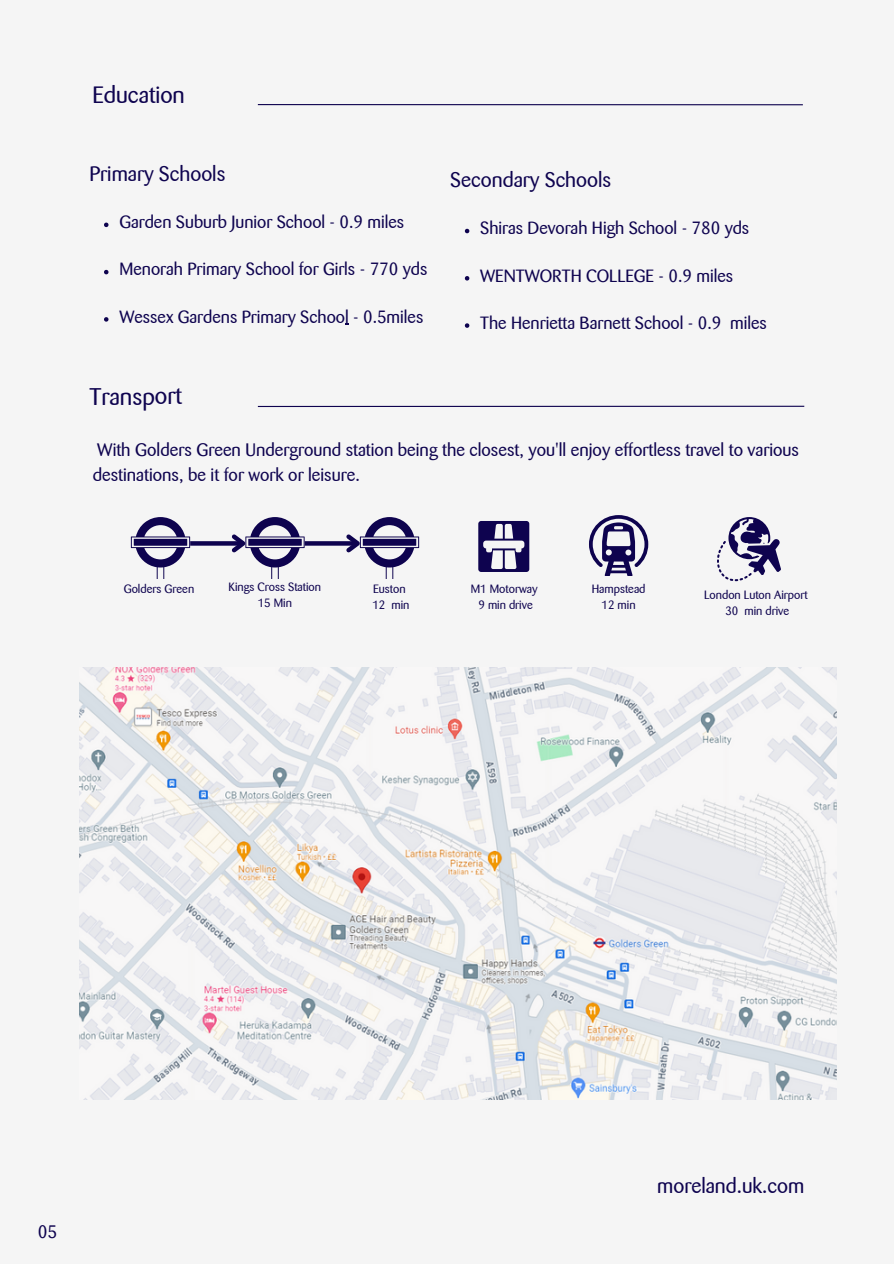
<style>
.page{position:relative;width:894px;height:1264px;background:#fff}
.page>*{position:absolute;margin:0;border:0;box-sizing:border-box;transform-origin:0 0}
.t1{font:24px "Barmeno";color:#0e034f}
.t2{font:23.55px "Barmeno";color:#0e034f}
.t3{font:21px "Barmeno";color:#0e034f}
.t4{font:18px/24.8px "Barmeno";color:#0e034f}
.t5{font:17.7px "Barmeno";color:#0e034f}
.t6{font:12px "Barmeno";color:#0e034f}
</style>
<div class="page">
<div style="left:0;top:0;width:893px;height:1263px;background:#f5f5f5"></div>
<hr style="left:258px;top:104px;width:544px;height:1px;background:#0e034f">
<hr style="left:258px;top:406px;width:546px;height:1px;background:#0e034f">
<svg style="left:131px;top:517px;width:59px;height:62px"></svg>
<svg style="left:589px;top:515px;width:59px;height:61px"></svg>
<svg style="left:304px;top:541px;width:38px;height:4px"></svg>
<svg style="left:342px;top:517px;width:77px;height:62px"></svg>
<svg style="left:190px;top:541px;width:38px;height:4px"></svg>
<svg style="left:228px;top:517px;width:76px;height:62px"></svg>
<svg style="left:717px;top:517px;width:63px;height:64px"></svg>
<svg style="left:478px;top:521px;width:52px;height:51px"></svg>
<img style="left:80px;top:667px;width:756px;height:432px">
<svg style="left:104px;top:222px;width:4px;height:5px"></svg>
<svg style="left:104px;top:270px;width:4px;height:4px"></svg>
<svg style="left:104px;top:317px;width:4px;height:4px"></svg>
<svg style="left:464px;top:229px;width:5px;height:4px"></svg>
<svg style="left:464px;top:276px;width:5px;height:4px"></svg>
<svg style="left:464px;top:323px;width:5px;height:5px"></svg>
<h1 class="t2" style="left:93px;top:85px;width:94px">Education</h1>
<p class="t3" style="left:89px;top:165px;width:137px">Primary Schools</p>
<p class="t5" style="left:119px;top:215px;width:286px">Garden Suburb Junior School - 0.9 miles</p>
<p class="t5" style="left:119px;top:262px;width:309px">Menorah Primary School for Girls - 770 yds</p>
<p class="t5" style="left:119px;top:309px;width:305px">Wessex Gardens Primary School - 0.5miles</p>
<h2 class="t1" style="left:89px;top:386px;width:94px">Transport</h2>
<p class="t3" style="left:450px;top:171px;width:162px">Secondary Schools</p>
<p class="t5" style="left:480px;top:221px;width:270px">Shiras Devorah High School - 780 yds</p>
<p class="t5" style="left:480px;top:268px;width:254px">WENTWORTH COLLEGE - 0.9 miles</p>
<p class="t5" style="left:480px;top:315px;width:288px">The Henrietta Barnett School - 0.9 miles</p>
<p class="t4" style="left:93px;top:439px;width:707px">With Golders Green Underground station being the closest, you'll enjoy effortless travel to various destinations, be it for work or leisure.</p>
<h2 class="t6" style="left:124px;top:583px;width:72px">Golders Green</h2>
<p class="t6" style="left:228px;top:582px;width:94px">Kings Cross Station</p>
<p class="t6" style="left:257px;top:598px;width:36px">15 Min</p>
<p class="t6" style="left:373px;top:583px;width:34px">Euston</p>
<h1 class="t6" style="left:372px;top:599px;width:39px">12 min</h1>
<p class="t6" style="left:470px;top:583px;width:68px">M1 Motorway</p>
<p class="t6" style="left:478px;top:599px;width:56px">9 min drive</p>
<p class="t6" style="left:591px;top:583px;width:55px">Hampstead</p>
<p class="t6" style="left:601px;top:599px;width:36px">12 min</p>
<h3 class="t6" style="left:704px;top:590px;width:105px">London Luton Airport</h3>
<p class="t6" style="left:725px;top:606px;width:65px">30 min drive</p>
<p class="t4" style="left:38px;top:1220px;width:21px">05</p>
<p class="t3" style="left:657px;top:1176px;width:148px">moreland.uk.com</p>
</div>
